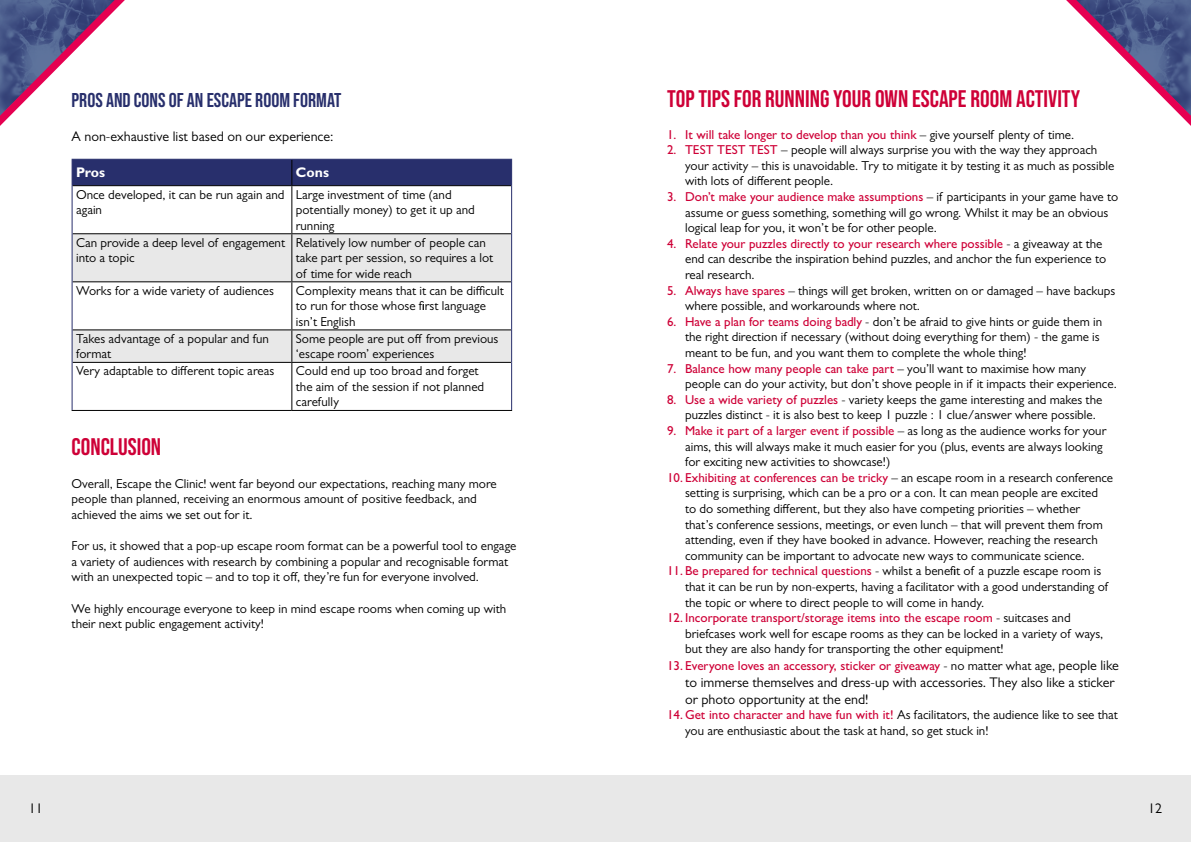
<style>
.page{position:relative;width:1191px;height:842px;background:#fff}
.page>*{position:absolute;margin:0;border:0;box-sizing:border-box;transform-origin:0 0}
.t1{font:24px "Bebas Neue";color:#ce0037}
.t2{font:20px "Bebas Neue";color:#282f6c}
.t3{font:14px/16.8px "Gill Sans";color:#000}
.t4{font:700 14px "Gill Sans";color:#fff}
.t5{font:13px/15.6px "Gill Sans";color:#000}
.t6{font:500 13px "Gill Sans";color:#ce0037}
.s1{font-weight:400;color:#000}
.s2{font-weight:500;color:#ce0037}
.s3{font-weight:400;font-size:14px;color:#000}
</style>
<div class="page">
<div style="left:0;top:775px;width:1191px;height:67px;background:#e8e8e8"></div>
<svg style="left:0;top:0;width:125px;height:126px"></svg>
<svg style="left:1066px;top:0;width:125px;height:126px"></svg>
<svg style="left:73px;top:234px;width:438px;height:128px;fill:#e8e8e8"></svg>
<hr style="left:291px;top:186px;width:1px;height:47px;background:#000">
<hr style="left:73px;top:233px;width:219px;height:1px;background:#000">
<hr style="left:292px;top:233px;width:219px;height:1px;background:#000">
<hr style="left:291px;top:234px;width:1px;height:47px;background:#000">
<hr style="left:73px;top:281px;width:219px;height:1px;background:#000">
<hr style="left:292px;top:281px;width:219px;height:1px;background:#000">
<hr style="left:291px;top:282px;width:1px;height:47px;background:#000">
<hr style="left:73px;top:329px;width:219px;height:1px;background:#000">
<hr style="left:292px;top:329px;width:219px;height:1px;background:#000">
<hr style="left:291px;top:330px;width:1px;height:32px;background:#000">
<hr style="left:73px;top:362px;width:219px;height:1px;background:#000">
<hr style="left:292px;top:362px;width:219px;height:1px;background:#000">
<hr style="left:291px;top:363px;width:1px;height:47px;background:#000">
<hr style="left:72px;top:410px;width:220px;height:1px;background:#000">
<hr style="left:292px;top:410px;width:220px;height:1px;background:#000">
<svg style="left:72px;top:159px;width:440px;height:27px"></svg>
<hr style="left:72px;top:186px;width:1px;height:48px;background:#282f6c">
<hr style="left:511px;top:186px;width:1px;height:48px;background:#282f6c">
<hr style="left:72px;top:234px;width:1px;height:48px;background:#282f6c">
<hr style="left:511px;top:234px;width:1px;height:48px;background:#282f6c">
<hr style="left:72px;top:282px;width:1px;height:48px;background:#282f6c">
<hr style="left:511px;top:282px;width:1px;height:48px;background:#282f6c">
<hr style="left:72px;top:330px;width:1px;height:32px;background:#282f6c">
<hr style="left:511px;top:330px;width:1px;height:32px;background:#282f6c">
<hr style="left:72px;top:362px;width:1px;height:48px;background:#282f6c">
<hr style="left:511px;top:362px;width:1px;height:48px;background:#282f6c">
<h2 class="t2" style="left:72px;top:89px;width:271px">PROS AND CONS OF AN ESCAPE ROOM FORMAT</h2>
<p class="t3" style="left:72px;top:128px;width:263px">A non-exhaustive list based on our experience:</p>
<p class="t4" style="left:76px;top:164px;width:31px">Pros</p>
<p class="t4" style="left:296px;top:164px;width:35px">Cons</p>
<p class="t5" style="left:76px;top:186px;width:210px">Once developed, it can be run again and again</p>
<p class="t5" style="left:296px;top:186px;width:180px">Large investment of time (and potentially money) to get it up and running</p>
<p class="t5" style="left:76px;top:234px;width:210px">Can provide a deep level of engagement into a topic</p>
<p class="t5" style="left:296px;top:234px;width:199px">Relatively low number of people can take part per session, so requires a lot of time for wide reach</p>
<p class="t5" style="left:76px;top:282px;width:199px">Works for a wide variety of audiences</p>
<p class="t5" style="left:296px;top:282px;width:209px">Complexity means that it can be difficult to run for those whose first language isn’t English</p>
<p class="t5" style="left:76px;top:330px;width:194px">Takes advantage of a popular and fun format</p>
<p class="t5" style="left:296px;top:330px;width:204px">Some people are put off from previous ‘escape room’ experiences</p>
<p class="t5" style="left:76px;top:363px;width:200px">Very adaptable to different topic areas</p>
<p class="t5" style="left:296px;top:363px;width:190px">Could end up too broad and forget the aim of the session if not planned carefully</p>
<h1 class="t1" style="left:72px;top:433px;width:91px">CONCLUSION</h1>
<p class="t5" style="left:72px;top:475px;width:427px">Overall, Escape the Clinic! went far beyond our expectations, reaching many more people than planned, receiving an enormous amount of positive feedback, and achieved the aims we set out for it.</p>
<p class="t5" style="left:72px;top:538px;width:446px">For us, it showed that a pop-up escape room format can be a powerful tool to engage a variety of audiences with research by combining a popular and recognisable format with an unexpected topic – and to top it off, they’re fun for everyone involved.</p>
<p class="t5" style="left:72px;top:600px;width:436px">We highly encourage everyone to keep in mind escape rooms when coming up with their next public engagement activity!</p>
<h1 class="t1" style="left:667px;top:85px;width:415px">TOP TIPS FOR RUNNING YOUR OWN ESCAPE ROOM ACTIVITY</h1>
<p class="t6" style="left:667px;top:126px;width:408px">1. It will take longer to develop than you think <span class="s1">– give yourself plenty of time.</span></p>
<p class="t5" style="left:685px;top:142px;width:431px;text-indent:-18px"><span class="s2">2. TEST TEST TEST</span> – people will always surprise you with the way they approach your activity – this is unavoidable. Try to mitigate it by testing it as much as possible with lots of different people.</p>
<p class="t5" style="left:685px;top:189px;width:435px;text-indent:-18px"><span class="s2">3. Don’t make your audience make assumptions</span> – if participants in your game have to assume or guess something, something will go wrong. Whilst it may be an obvious logical leap for you, it won’t be for other people.</p>
<p class="t5" style="left:685px;top:235px;width:423px;text-indent:-18px"><span class="s2">4. Relate your puzzles directly to your research where possible</span> - a giveaway at the end can describe the inspiration behind puzzles, and anchor the fun experience to real research.</p>
<p class="t5" style="left:685px;top:282px;width:432px;text-indent:-18px"><span class="s2">5. Always have spares</span> – things will get broken, written on or damaged – have backups where possible, and workarounds where not.</p>
<p class="t5" style="left:685px;top:313px;width:418px;text-indent:-18px"><span class="s2">6. Have a plan for teams doing badly</span> - don’t be afraid to give hints or guide them in the right direction if necessary (without doing everything for them) - the game is meant to be fun, and you want them to complete the whole thing!</p>
<p class="t5" style="left:685px;top:360px;width:433px;text-indent:-18px"><span class="s2">7. Balance how many people can take part</span> – you’ll want to maximise how many people can do your activity, but don’t shove people in if it impacts their experience.</p>
<p class="t5" style="left:685px;top:391px;width:419px;text-indent:-18px"><span class="s2">8. Use a wide variety of puzzles</span> - variety keeps the game interesting and makes the puzzles distinct - it is also best to keep 1 puzzle : 1 clue/answer where possible.</p>
<p class="t5" style="left:685px;top:423px;width:423px;text-indent:-18px"><span class="s2">9. Make it part of a larger event if possible</span> – as long as the audience works for your aims, this will always make it much easier for you (plus, events are always looking for exciting new activities to showcase!)</p>
<p class="t5" style="left:685px;top:469px;width:429px;text-indent:-18px"><span class="s2">10. Exhibiting at conferences can be tricky</span> – an escape room in a research conference setting is surprising, which can be a pro or a con. It can mean people are excited<br>to do something different, but they also have competing priorities – whether<br>that’s conference sessions, meetings, or even lunch – that will prevent them from attending, even if they have booked in advance. However, reaching the research community can be important to advocate new ways to communicate science.</p>
<p class="t5" style="left:685px;top:563px;width:424px;text-indent:-18px"><span class="s2">11. Be prepared for technical questions</span> - whilst a benefit of a puzzle escape room is that it can be run by non-experts, having a facilitator with a good understanding of the topic or where to direct people to will come in handy.</p>
<p class="t5" style="left:685px;top:610px;width:420px;text-indent:-18px"><span class="s2">12. Incorporate transport/storage items into the escape room</span> - suitcases and briefcases work well for escape rooms as they can be locked in a variety of ways, but they are also handy for transporting the other equipment!</p>
<p class="t6" style="left:667px;top:658px;width:453px">13. Everyone loves an accessory, sticker or giveaway <span class="s1">- no matter what age,</span> <span class="s3">people like</span></p>
<p class="t3" style="left:685px;top:674px;width:431px">to immerse themselves and dress-up with accessories. They also like a sticker or photo opportunity at the end!</p>
<p class="t5" style="left:685px;top:707px;width:434px;text-indent:-18px"><span class="s2">14. Get into character and have fun with it!</span> As facilitators, the audience like to see that you are enthusiastic about the task at hand, so get stuck in!</p>
<p class="t3" style="left:29px;top:800px;width:15px">11</p>
<p class="t3" style="left:1148px;top:800px;width:15px">12</p>
</div>
